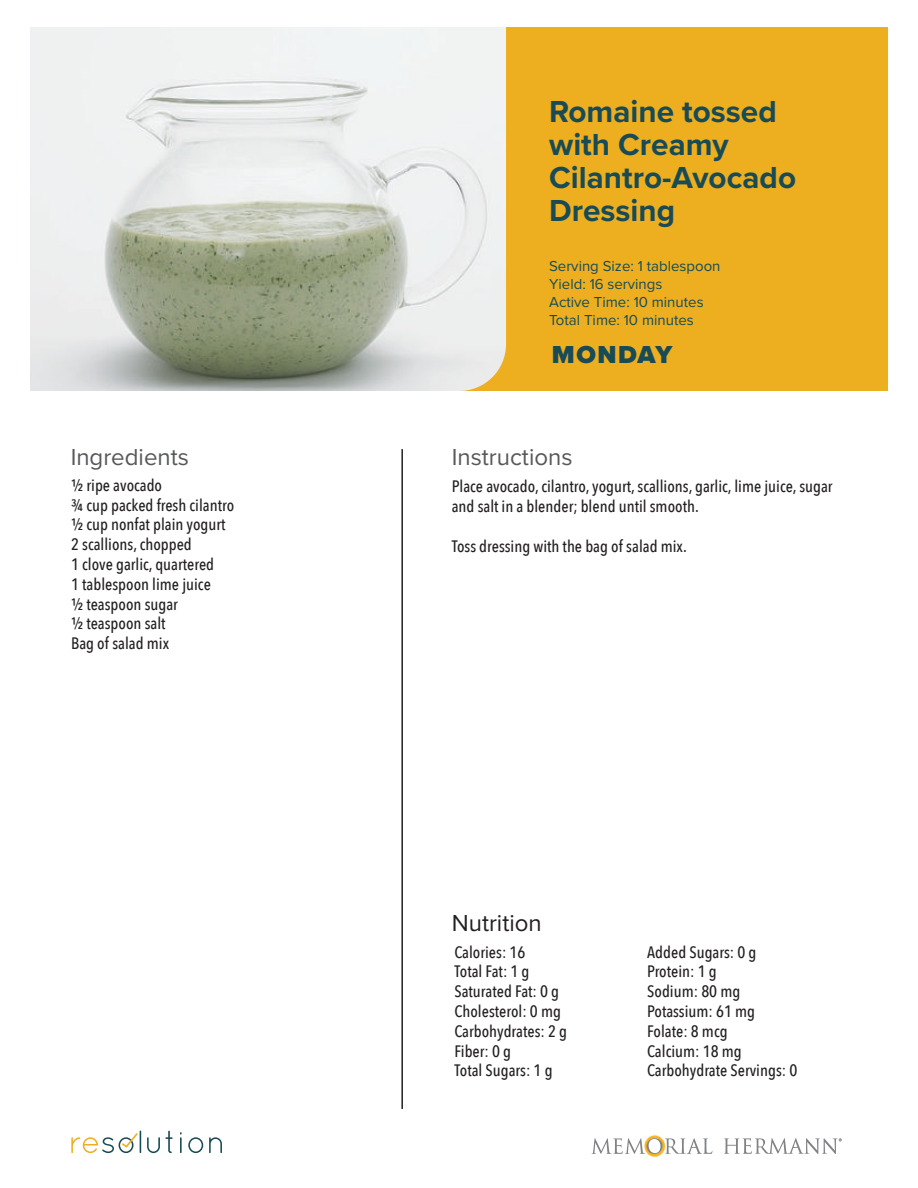
<style>
.page{position:relative;width:918px;height:1188px;background:#fff}
.page>*{position:absolute;margin:0;border:0;box-sizing:border-box;transform-origin:0 0}
.t1{font:700 31.5px/33px "Proxima Nova";color:#184b56}
.t2{font:900 25.5px "Proxima Nova";letter-spacing:.06em;color:#184b56}
.t3{font:24px "Proxima Nova";color:#57585a}
.t4{font:24px "Proxima Nova";color:#231f20}
.t5{font:500 16.5px/19.8px "Avenir Next Condensed";color:#231f20}
.t6{font:15px/18px "Proxima Nova";color:#184b56}
</style>
<div class="page">
<svg style="left:147px;top:1137px;width:13px;height:16px"></svg>
<svg style="left:166px;top:1131px;width:7px;height:22px"></svg>
<svg style="left:180px;top:1132px;width:2px;height:21px"></svg>
<svg style="left:188px;top:1137px;width:15px;height:16px"></svg>
<svg style="left:209px;top:1137px;width:13px;height:16px"></svg>
<svg style="left:71px;top:1131px;width:70px;height:22px"></svg>
<img style="left:30px;top:27px;width:429px;height:364px">
<svg style="left:459px;top:27px;width:429px;height:364px;background:#edba43"></svg>
<img style="left:647px;top:1135px;width:15px;height:23px">
<svg style="left:592px;top:1138px;width:120px;height:16px"></svg>
<svg style="left:724px;top:1138px;width:118px;height:16px"></svg>
<hr style="left:401px;top:449px;width:2px;height:660px;background:#231f20">
<h3 class="t3" style="left:71px;top:440px;width:120px">Ingredients</h3>
<h1 class="t1" style="left:549px;top:94px;width:248px">Romaine tossed with Creamy<br>Cilantro-Avocado<br>Dressing</h1>
<p class="t6" style="left:549px;top:256px;width:173px">Serving Size: 1 tablespoon<br>Yield: 16 servings<br>Active Time: 10 minutes<br>Total Time: 10 minutes</p>
<h2 class="t2" style="left:552px;top:336px;width:122px">MONDAY</h2>
<h3 class="t3" style="left:452px;top:440px;width:122px">Instructions</h3>
<p class="t5" style="left:71px;top:475px;width:165px">½ ripe avocado<br>¾ cup packed fresh cilantro ½ cup nonfat plain yogurt<br>2 scallions, chopped<br>1 clove garlic, quartered<br>1 tablespoon lime juice<br>½ teaspoon sugar<br>½ teaspoon salt<br>Bag of salad mix</p>
<p class="t5" style="left:452px;top:477px;width:382px">Place avocado, cilantro, yogurt, scallions, garlic, lime juice, sugar and salt in a blender; blend until smooth.</p>
<p class="t5" style="left:452px;top:536px;width:237px">Toss dressing with the bag of salad mix.</p>
<h3 class="t4" style="left:452px;top:905px;width:91px">Nutrition</h3>
<p class="t5" style="left:455px;top:942px;width:114px">Calories: 16<br>Total Fat: 1 g<br>Saturated Fat: 0 g<br>Cholesterol: 0 mg<br>Carbohydrates: 2 g<br>Fiber: 0 g<br>Total Sugars: 1 g</p>
<p class="t5" style="left:647px;top:942px;width:152px">Added Sugars: 0 g<br>Protein: 1 g<br>Sodium: 80 mg<br>Potassium: 61 mg<br>Folate: 8 mcg<br>Calcium: 18 mg<br>Carbohydrate Servings: 0</p>
</div>
